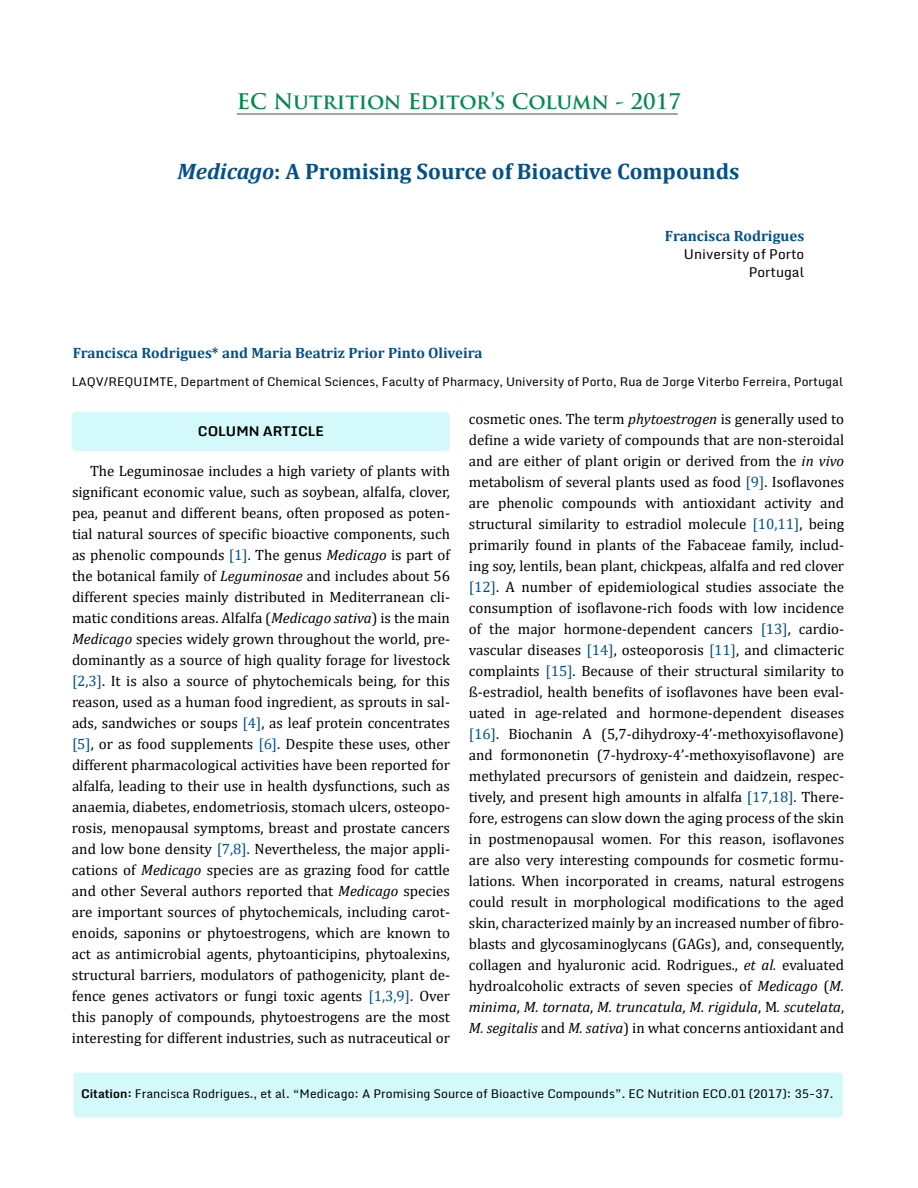
<style>
.page{position:relative;width:918px;height:1188px;background:#fff}
.page>*{position:absolute;margin:0;border:0;box-sizing:border-box;transform-origin:0 0}
.t1{font:700 22.5px "Cambria";color:#035089}
.t2{font:700 21px "Trajan Pro";color:#008b4d}
.t3{font:15px/21px "Cambria";color:#000;text-align:justify}
.t4{font:700 15px "Cambria";color:#035089}
.t5{font:13.5px/18px "Monda";color:#000;text-align:right}
.t6{font:700 13.5px "Monda";color:#000}
.t7{font:12px "Monda";color:#000}
.s1{font-style:italic}
.s2{color:#035089}
.s3{font-weight:700}
</style>
<div class="page">
<div style="left:73px;top:1072px;width:770px;height:46px;background:#d3f9fa;border-radius:4px"></div>
<div style="left:72px;top:1071px;width:772px;height:48px;border:2px solid #fff;border-radius:4px"></div>
<hr style="left:237px;top:113px;width:441px;height:2px;background:#645d5a">
<div style="left:72px;top:412px;width:378px;height:39px;background:#d3f9fa;border-radius:4px"></div>
<h2 class="t2" style="left:237px;top:88px;width:446px">EC Nutrition Editor’s Column - 2017</h2>
<h1 class="t1" style="left:177px;top:155px;width:564px"><span class="s1">Medicago</span>: A Promising Source of Bioactive Compounds</h1>
<p class="t4" style="left:665px;top:225px;width:141px">Francisca Rodrigues</p>
<p class="t5" style="left:684px;top:245px;width:122px">University of Porto<br>Portugal</p>
<p class="t4" style="left:73px;top:342px;width:411px">Francisca Rodrigues* and Maria Beatriz Prior Pinto Oliveira</p>
<p class="t7" style="left:72px;top:373px;width:773px">LAQV/REQUIMTE, Department of Chemical Sciences, Faculty of Pharmacy, University of Porto, Rua de Jorge Viterbo Ferreira, Portugal</p>
<p class="t6" style="left:198px;top:419px;width:128px">COLUMN ARTICLE</p>
<p class="t3" style="left:72px;top:460px;width:380px;text-indent:18px">The Leguminosae includes a high variety of plants with significant economic value, such as soybean, alfalfa, clover, pea, peanut and different beans, often proposed as poten&shy;tial natural sources of specific bioactive components, such as phenolic compounds <span class="s2">[1]</span>. The genus <span class="s1">Medicago</span> is part of the botanical family of <span class="s1">Leguminosae</span> and includes about 56 different species mainly distributed in Mediterranean cli&shy;matic conditions areas. Alfalfa (<span class="s1">Medicago sativa</span>) is the main <span class="s1">Medicago</span> species widely grown throughout the world, pre&shy;dominantly as a source of high quality forage for livestock <span class="s2">[2,3]</span>. It is also a source of phytochemicals being, for this reason, used as a human food ingredient, as sprouts in sal&shy;ads, sandwiches or soups <span class="s2">[4]</span>, as leaf protein concentrates <span class="s2">[5]</span>, or as food supplements <span class="s2">[6]</span>. Despite these uses, other different pharmacological activities have been reported for alfalfa, leading to their use in health dysfunctions, such as anaemia, diabetes, endometriosis, stomach ulcers, osteopo&shy;rosis, menopausal symptoms, breast and prostate cancers and low bone density <span class="s2">[7,8]</span>. Nevertheless, the major appli&shy;cations of <span class="s1">Medicago</span> species are as grazing food for cattle and other Several authors reported that <span class="s1">Medicago</span> species are important sources of phytochemicals, including carot&shy;enoids, saponins or phytoestrogens, which are known to act as antimicrobial agents, phytoanticipins, phytoalexins, structural barriers, modulators of pathogenicity, plant de&shy;fence genes activators or fungi toxic agents <span class="s2">[1,3,9]</span>. Over this panoply of compounds, phytoestrogens are the most interesting for different industries, such as nutraceutical or</p>
<p class="t3" style="left:469px;top:408px;width:377px">cosmetic ones. The term <span class="s1">phytoestrogen</span> is generally used to define a wide variety of compounds that are non-steroidal and are either of plant origin or derived from the <span class="s1">in vivo </span>metabolism of several plants used as food <span class="s2">[9]</span>. Isoflavones are phenolic compounds with antioxidant activity and structural similarity to estradiol molecule <span class="s2">[10,11]</span>, being primarily found in plants of the Fabaceae family, includ&shy;ing soy, lentils, bean plant, chickpeas, alfalfa and red clover <span class="s2">[12]</span>. A number of epidemiological studies associate the consumption of isoflavone-rich foods with low incidence of the major hormone-dependent cancers <span class="s2">[13]</span>, cardio&shy;vascular diseases <span class="s2">[14]</span>, osteoporosis <span class="s2">[11]</span>, and climacteric complaints <span class="s2">[15]</span>. Because of their structural similarity to ß-estradiol, health benefits of isoflavones have been eval&shy;uated in age-related and hormone-dependent diseases <span class="s2">[16]</span>. Biochanin A (5,7-dihydroxy-4’-methoxyisoflavone) and formononetin (7-hydroxy-4’-methoxyisoflavone) are methylated precursors of genistein and daidzein, respec&shy;tively, and present high amounts in alfalfa <span class="s2">[17,18]</span>. There&shy;fore, estrogens can slow down the aging process of the skin in postmenopausal women. For this reason, isoflavones are also very interesting compounds for cosmetic formu&shy;lations. When incorporated in creams, natural estrogens could result in morphological modifications to the aged skin, characterized mainly by an increased number of fibro&shy;blasts and glycosaminoglycans (GAGs), and, consequently, collagen and hyaluronic acid. Rodrigues., <span class="s1">et al.</span> evaluated hydroalcoholic extracts of seven species of <span class="s1">Medicago</span> (<span class="s1">M. minima</span>, <span class="s1">M. tornata</span>, <span class="s1">M. truncatula</span>, <span class="s1">M. rigidula</span>, M<span class="s1">. scutelata</span>, <span class="s1">M. segitalis</span> and <span class="s1">M. sativa</span>) in what concerns antioxidant and</p>
<p class="t7" style="left:81px;top:1085px;width:754px"><span class="s3">Citation:</span> Francisca Rodrigues., et al. “Medicago: A Promising Source of Bioactive Compounds”. EC Nutrition ECO.01 (2017): 35-37.</p>
</div>
